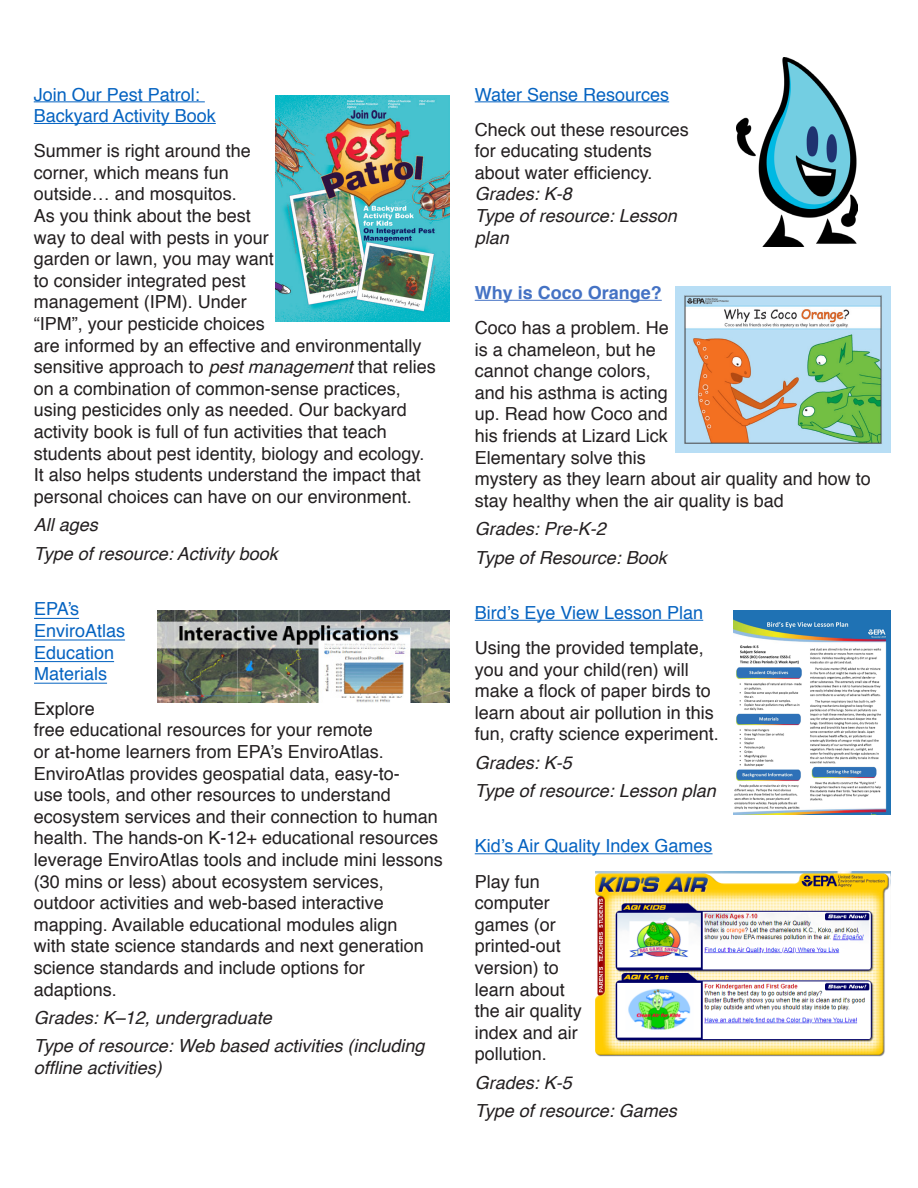
<style>
.page{position:relative;width:918px;height:1188px;background:#fff}
.page>*{position:absolute;margin:0;border:0;box-sizing:border-box;transform-origin:0 0}
.t1{font:18px/21.6px "Helvetica";color:#231f20}
.t2{font:italic 18px/21.6px "Helvetica";color:#231f20}
.Link_Heading{font:18px/21.6px "Helvetica";color:#0563c1}
.Link_Heading-2{font:700 18px "Helvetica";color:#4472c4}
.s1{font-style:italic}
</style>
<div class="page">
<hr style="left:34px;top:101px;width:171px;height:1px;background:#0563c1">
<hr style="left:34px;top:123px;width:182px;height:1px;background:#0563c1">
<hr style="left:475px;top:101px;width:194px;height:1px;background:#0563c1">
<hr style="left:475px;top:300px;width:187px;height:1px;background:#4472c4">
<hr style="left:475px;top:620px;width:228px;height:1px;background:#0563c1">
<hr style="left:475px;top:853px;width:238px;height:1px;background:#0563c1">
<img style="left:276px;top:96px;width:174px;height:225px">
<img style="left:158px;top:611px;width:292px;height:91px">
<img style="left:737px;top:58px;width:120px;height:189px">
<img style="left:676px;top:286px;width:215px;height:166px">
<img style="left:733px;top:611px;width:158px;height:204px">
<img style="left:595px;top:872px;width:296px;height:185px">
<hr style="left:34px;top:618px;width:45px;height:1px;background:#0563c1">
<hr style="left:34px;top:640px;width:91px;height:1px;background:#0563c1">
<hr style="left:34px;top:661px;width:80px;height:1px;background:#0563c1">
<hr style="left:34px;top:683px;width:73px;height:1px;background:#0563c1">
<p class="Link_Heading" style="left:34px;top:84px;width:184px">Join Our Pest Patrol:<br>Backyard Activity Book</p>
<p class="t1" style="left:34px;top:141px;width:404px">Summer is right around the<br>corner, which means fun<br>outside… and mosquitos.<br>As you think about the best<br>way to deal with pests in your<br>garden or lawn, you may want<br>to consider integrated pest<br>management (IPM). Under<br>“IPM”, your pesticide choices<br>are informed by an effective and environmentally sensitive approach to <span class="s1">pest management</span> that relies on a combination of common-sense practices, using pesticides only as needed. Our backyard activity book is full of fun activities that teach students about pest identity, biology and ecology.<br>It also helps students understand the impact that personal choices can have on our environment.</p>
<p class="t2" style="left:34px;top:514px;width:66px">All ages</p>
<p class="t2" style="left:34px;top:543px;width:246px">Type of resource: Activity book</p>
<p class="Link_Heading" style="left:34px;top:599px;width:93px">EPA’s<br>EnviroAtlas<br>Education<br>Materials</p>
<p class="t1" style="left:34px;top:698px;width:411px">Explore<br>free educational resources for your remote<br>or at-home learners from EPA’s EnviroAtlas.<br>EnviroAtlas provides geospatial data, easy-to-<br>use tools, and other resources to understand ecosystem services and their connection to human health. The hands-on K-12+ educational resources leverage EnviroAtlas tools and include mini lessons (30 mins or less) about ecosystem services, outdoor activities and web-based interactive mapping. Available educational modules align<br>with state science standards and next generation science standards and include options for adaptions.</p>
<p class="t2" style="left:34px;top:1007px;width:240px">Grades: K–12, undergraduate</p>
<p class="t2" style="left:34px;top:1036px;width:392px">Type of resource: Web based activities (including offline activities)</p>
<p class="Link_Heading" style="left:475px;top:84px;width:196px">Water Sense Resources</p>
<p class="t1" style="left:475px;top:119px;width:216px">Check out these resources for educating students about water efficiency.<br><span class="s1">Grades: K-8<br>Type of resource: Lesson plan</span></p>
<p class="Link_Heading-2" style="left:475px;top:278px;width:189px">Why is Coco Orange?</p>
<p class="t1" style="left:475px;top:317px;width:398px">Coco has a problem. He<br>is a chameleon, but he<br>cannot change colors,<br>and his asthma is acting<br>up. Read how Coco and<br>his friends at Lizard Lick<br>Elementary solve this<br>mystery as they learn about air quality and how to stay healthy when the air quality is bad</p>
<p class="t2" style="left:475px;top:518px;width:133px">Grades: Pre-K-2</p>
<p class="t2" style="left:475px;top:547px;width:194px">Type of Resource: Book</p>
<p class="Link_Heading" style="left:475px;top:602px;width:230px">Bird’s Eye View Lesson Plan</p>
<p class="t1" style="left:475px;top:637px;width:246px">Using the provided template, you and your child(ren) will make a flock of paper birds to learn about air pollution in this fun, crafty science experiment.</p>
<p class="t2" style="left:475px;top:752px;width:99px">Grades: K-5</p>
<p class="t2" style="left:475px;top:780px;width:243px">Type of resource: Lesson plan</p>
<p class="Link_Heading" style="left:475px;top:836px;width:239px">Kid’s Air Quality Index Games</p>
<p class="t1" style="left:475px;top:871px;width:109px">Play fun computer games (or printed-out version) to learn about the air quality index and air pollution.</p>
<p class="t2" style="left:475px;top:1072px;width:99px">Grades: K-5</p>
<p class="t2" style="left:475px;top:1100px;width:204px">Type of resource: Games</p>
</div>
